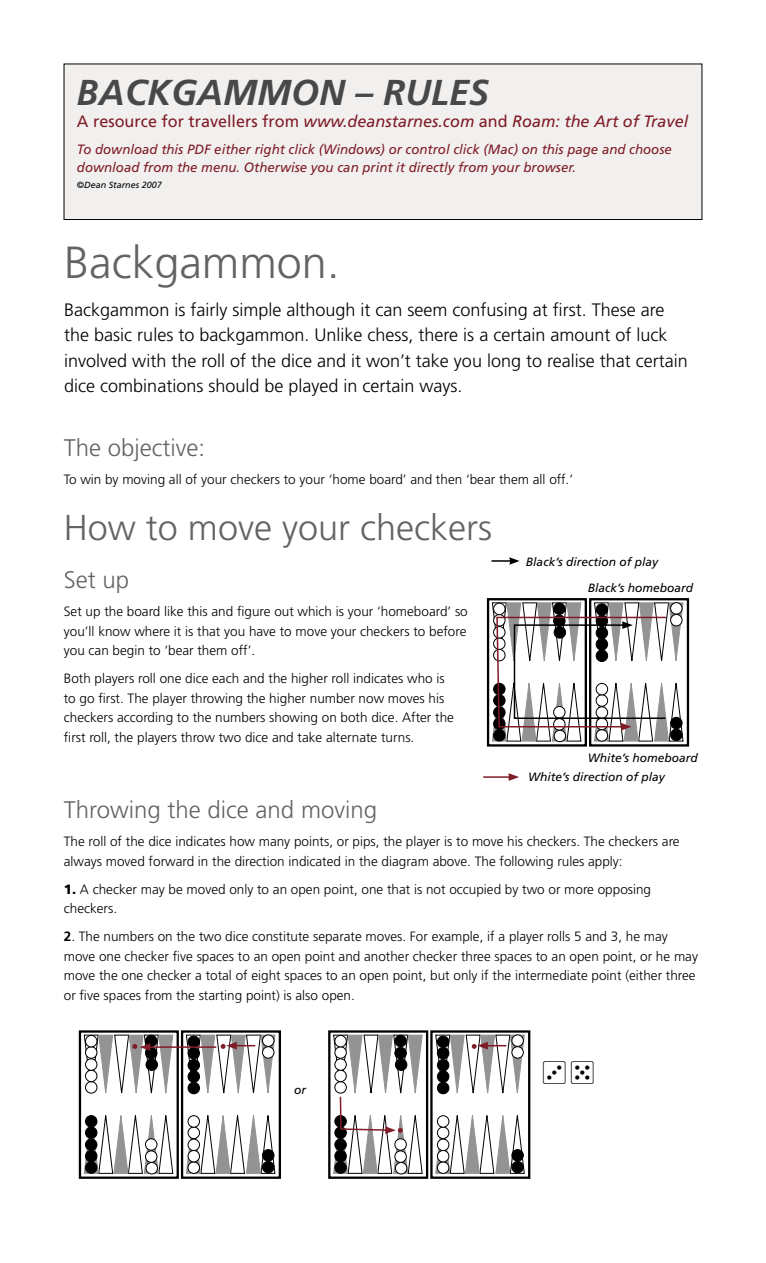
<style>
.page{position:relative;width:766px;height:1263px;background:#fff}
.page>*{position:absolute;margin:0;border:0;box-sizing:border-box;transform-origin:0 0}
.Heading_A{font:300 45px "Frutiger";color:#636363}
.Sub_headings_A{font:300 36px "Frutiger";color:#636363}
.BOXED_TEXT_headings_C{font:italic 700 36px "Frutiger";color:#484848}
.Sub_headings_A-2{font:300 24px "Frutiger";color:#636363}
.Introduction_A{font:300 18px/25.5px "Frutiger";color:#000}
.BOXED_TEXT_headings_C-2{font:italic 16.5px "Frutiger";color:#7f1c28}
.body_text_A{font:300 13.5px/19.5px "Frutiger";color:#000}
.BOXED_TEXT_headings_C-3{font:italic 13.5px/18px "Frutiger";color:#7f1c28}
.photo_caption_C{font:italic 12px "Frutiger";color:#000}
.Quote_C{font:italic 9px "Frutiger";color:#000}
.s1{font-style:normal}
.s2{font-weight:900}
.s3{font-weight:700}
</style>
<div class="page">
<div style="left:64px;top:64px;width:637px;height:155px;background:#f2f0ee"></div>
<div style="left:64px;top:64px;width:638px;height:156px;border:1px solid #000"></div>
<div style="left:589px;top:598px;width:100px;height:148px;border:2px solid #000"></div>
<div style="left:487px;top:598px;width:99px;height:148px;border:2px solid #000"></div>
<hr style="left:483px;top:776px;width:28px;height:2px;background:#7f1c28">
<svg style="left:508px;top:773px;width:11px;height:8px"></svg>
<svg style="left:491px;top:602px;width:192px;height:140px"></svg>
<hr style="left:491px;top:560px;width:20px;height:2px;background:#000">
<svg style="left:509px;top:557px;width:10px;height:8px"></svg>
<div style="left:181px;top:1030px;width:100px;height:149px;border:2px solid #000"></div>
<svg style="left:185px;top:1115px;width:91px;height:59px"></svg>
<div style="left:79px;top:1030px;width:100px;height:149px;border:2px solid #000"></div>
<svg style="left:83px;top:1115px;width:91px;height:59px"></svg>
<div style="left:188px;top:1162px;width:11px;height:11px;background:#fff;border-radius:50%"></div>
<div style="left:188px;top:1161px;width:12px;height:13px;border:1px solid #000;border-radius:50%"></div>
<div style="left:188px;top:1150px;width:11px;height:12px;background:#fff;border-radius:50%"></div>
<div style="left:188px;top:1150px;width:12px;height:12px;border:1px solid #000;border-radius:50%"></div>
<div style="left:188px;top:1139px;width:11px;height:11px;background:#fff;border-radius:50%"></div>
<div style="left:188px;top:1139px;width:12px;height:12px;border:1px solid #000;border-radius:50%"></div>
<div style="left:188px;top:1127px;width:11px;height:11px;background:#fff;border-radius:50%"></div>
<div style="left:188px;top:1127px;width:12px;height:12px;border:1px solid #000;border-radius:50%"></div>
<div style="left:146px;top:1162px;width:11px;height:12px;background:#fff;border-radius:50%"></div>
<div style="left:146px;top:1162px;width:12px;height:12px;border:1px solid #000;border-radius:50%"></div>
<div style="left:145px;top:1151px;width:12px;height:11px;background:#fff;border-radius:50%"></div>
<div style="left:145px;top:1150px;width:12px;height:13px;border:1px solid #000;border-radius:50%"></div>
<div style="left:145px;top:1139px;width:12px;height:11px;background:#fff;border-radius:50%"></div>
<div style="left:145px;top:1138px;width:12px;height:12px;border:1px solid #000;border-radius:50%"></div>
<div style="left:188px;top:1116px;width:11px;height:11px;background:#fff;border-radius:50%"></div>
<div style="left:188px;top:1115px;width:12px;height:12px;border:1px solid #000;border-radius:50%"></div>
<div style="left:262px;top:1149px;width:12px;height:12px;background:#000;border-radius:50%"></div>
<div style="left:262px;top:1149px;width:12px;height:12px;border:1px solid #000;border-radius:50%"></div>
<div style="left:262px;top:1161px;width:12px;height:12px;background:#000;border-radius:50%"></div>
<div style="left:262px;top:1161px;width:12px;height:12px;border:1px solid #000;border-radius:50%"></div>
<div style="left:85px;top:1162px;width:12px;height:11px;background:#000;border-radius:50%"></div>
<div style="left:85px;top:1161px;width:12px;height:13px;border:1px solid #000;border-radius:50%"></div>
<div style="left:85px;top:1150px;width:12px;height:12px;background:#000;border-radius:50%"></div>
<div style="left:85px;top:1150px;width:12px;height:12px;border:1px solid #000;border-radius:50%"></div>
<div style="left:85px;top:1139px;width:12px;height:11px;background:#000;border-radius:50%"></div>
<div style="left:85px;top:1138px;width:12px;height:13px;border:1px solid #000;border-radius:50%"></div>
<div style="left:85px;top:1127px;width:12px;height:11px;background:#000;border-radius:50%"></div>
<div style="left:85px;top:1126px;width:12px;height:13px;border:1px solid #000;border-radius:50%"></div>
<div style="left:85px;top:1115px;width:12px;height:12px;background:#000;border-radius:50%"></div>
<div style="left:85px;top:1115px;width:12px;height:12px;border:1px solid #000;border-radius:50%"></div>
<div style="left:430px;top:1030px;width:100px;height:149px;border:2px solid #000"></div>
<svg style="left:435px;top:1115px;width:90px;height:59px"></svg>
<div style="left:328px;top:1030px;width:100px;height:149px;border:2px solid #000"></div>
<div style="left:437px;top:1162px;width:12px;height:11px;background:#fff;border-radius:50%"></div>
<div style="left:437px;top:1161px;width:12px;height:13px;border:1px solid #000;border-radius:50%"></div>
<div style="left:437px;top:1150px;width:12px;height:12px;background:#fff;border-radius:50%"></div>
<div style="left:437px;top:1150px;width:12px;height:12px;border:1px solid #000;border-radius:50%"></div>
<div style="left:437px;top:1139px;width:12px;height:11px;background:#fff;border-radius:50%"></div>
<div style="left:437px;top:1139px;width:12px;height:12px;border:1px solid #000;border-radius:50%"></div>
<div style="left:437px;top:1127px;width:12px;height:11px;background:#fff;border-radius:50%"></div>
<div style="left:437px;top:1127px;width:12px;height:12px;border:1px solid #000;border-radius:50%"></div>
<div style="left:437px;top:1116px;width:12px;height:11px;background:#fff;border-radius:50%"></div>
<div style="left:437px;top:1115px;width:12px;height:12px;border:1px solid #000;border-radius:50%"></div>
<div style="left:511px;top:1149px;width:12px;height:12px;background:#000;border-radius:50%"></div>
<div style="left:511px;top:1149px;width:12px;height:12px;border:1px solid #000;border-radius:50%"></div>
<div style="left:511px;top:1161px;width:12px;height:12px;background:#000;border-radius:50%"></div>
<div style="left:511px;top:1161px;width:12px;height:12px;border:1px solid #000;border-radius:50%"></div>
<hr style="left:148px;top:1046px;width:68px;height:2px;background:#7f1c28">
<svg style="left:185px;top:1034px;width:91px;height:61px"></svg>
<svg style="left:83px;top:1034px;width:91px;height:60px"></svg>
<svg style="left:435px;top:1034px;width:90px;height:61px"></svg>
<svg style="left:333px;top:1034px;width:90px;height:140px"></svg>
<p class="BOXED_TEXT_headings_C" style="left:77px;top:71px;width:413px">BACKGAMMON – RULES</p>
<p class="BOXED_TEXT_headings_C-2" style="left:77px;top:112px;width:612px"><span class="s1">A resource for travellers from</span> www.deanstarnes.com <span class="s1">and</span> Roam: the Art of Travel</p>
<p class="BOXED_TEXT_headings_C-3" style="left:77px;top:140px;width:596px">To download this PDF either right click (Windows) or control click (Mac) on this page and choose download from the menu. Otherwise you can print it directly from your browser.</p>
<p class="Quote_C" style="left:77px;top:180px;width:86px">©Dean Starnes 2007</p>
<p class="Heading_A" style="left:64px;top:237px;width:277px">Backgammon.</p>
<p class="Introduction_A" style="left:64px;top:297px;width:625px">Backgammon is fairly simple although it can seem confusing at first. These are the basic rules to backgammon. Unlike chess, there is a certain amount of luck involved with the roll of the dice and it won’t take you long to realise that certain dice combinations should be played in certain ways.</p>
<p class="Sub_headings_A-2" style="left:64px;top:434px;width:143px">The objective:</p>
<p class="body_text_A" style="left:64px;top:470px;width:510px">To win by moving all of your checkers to your ‘home board’ and then ‘bear them all off.’</p>
<p class="Sub_headings_A" style="left:64px;top:507px;width:430px">How to move your checkers</p>
<p class="Sub_headings_A-2" style="left:64px;top:566px;width:67px">Set up</p>
<p class="body_text_A" style="left:64px;top:602px;width:405px;text-align:justify">Set up the board like this and figure out which is your ‘homeboard’ so you’ll know where it is that you have to move your checkers to before you can begin to ‘bear them off’.</p>
<p class="body_text_A" style="left:64px;top:669px;width:391px">Both players roll one dice each and the higher roll indicates who is to go first. The player throwing the higher number now moves his checkers according to the numbers showing on both dice. After the first roll, the players throw two dice and take alternate turns.</p>
<p class="photo_caption_C" style="left:526px;top:555px;width:134px">Black’s direction of play</p>
<p class="photo_caption_C" style="left:587px;top:581px;width:107px">Black’s homeboard</p>
<p class="photo_caption_C" style="left:587px;top:751px;width:112px">White’s homeboard</p>
<p class="photo_caption_C" style="left:528px;top:769px;width:138px">White’s direction of play</p>
<p class="Sub_headings_A-2" style="left:64px;top:796px;width:314px">Throwing the dice and moving</p>
<p class="body_text_A" style="left:64px;top:831px;width:617px">The roll of the dice indicates how many points, or pips, the player is to move his checkers. The checkers are always moved forward in the direction indicated in the diagram above. The following rules apply:</p>
<p class="body_text_A" style="left:64px;top:879px;width:588px"><span class="s2">1.</span> A checker may be moved only to an open point, one that is not occupied by two or more opposing checkers.</p>
<p class="body_text_A" style="left:64px;top:926px;width:635px"><span class="s3">2</span>. The numbers on the two dice constitute separate moves. For example, if a player rolls 5 and 3, he may move one checker five spaces to an open point and another checker three spaces to an open point, or he may move the one checker a total of eight spaces to an open point, but only if the intermediate point (either three or five spaces from the starting point) is also open.</p>
<p class="photo_caption_C" style="left:294px;top:1082px;width:14px">or</p>
</div>
